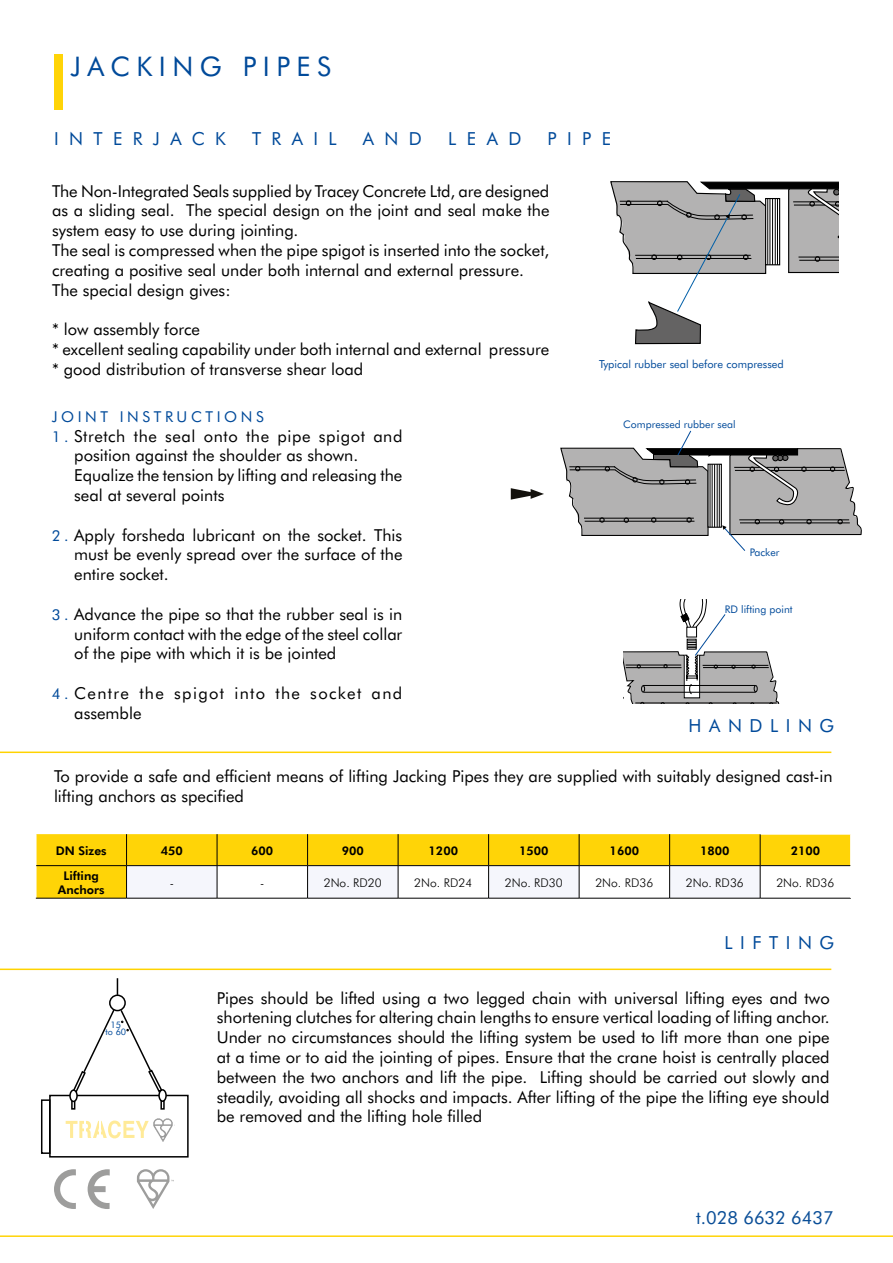
<style>
.page{position:relative;width:893px;height:1263px;background:#fff}
.page>*{position:absolute;margin:0;border:0;box-sizing:border-box;transform-origin:0 0}
.t1{font:27px "Futura BT";letter-spacing:.24em;color:#004a9a}
.t2{font:18px "Futura BT";letter-spacing:.58em;color:#004a9a}
.t3{font:18px "Futura BT";letter-spacing:.42em;color:#004a9a}
.t4{font:18px "Futura BT";color:#0a4e97}
.t5{font:16.5px/19.8px "Futura BT";color:#000}
.t6{font:16.5px/19.8px "Futura BT";letter-spacing:.08em;color:#000}
.t7{font:15px "Futura BT";letter-spacing:.24em;color:#004a9a}
.t8{font:800 12px/14.4px "Futura BT";color:#000;text-align:center}
.t9{font:300 12px "Futura BT";color:#000}
.t10{font:11.1px "Futura BT";color:#004a9a}
.t11{font:10.5px "Futura BT";color:#004a9a}
.t12{font:9px/7.5px "Futura BT";color:#004a9a;text-align:center}
.s1{font-size:15px;color:#004a9a}
</style>
<div class="page">
<div style="left:54px;top:54px;width:9px;height:55px;background:#ffd407"></div>
<svg style="left:610px;top:181px;width:229px;height:164px"></svg>
<hr style="left:0;top:751px;width:831px;height:2px;background:#ffd300">
<hr style="left:0;top:968px;width:831px;height:2px;background:#ffd300">
<hr style="left:635px;top:703px;width:142px;height:1px;background:#000">
<hr style="left:636px;top:705px;width:141px;height:1px;background:#000">
<svg style="left:510px;top:430px;width:352px;height:121px"></svg>
<div style="left:109px;top:994px;width:17px;height:17px;border:2px solid #000;border-radius:50%"></div>
<svg style="left:117px;top:978px;width:1px;height:17px"></svg>
<div style="left:71px;top:1100px;width:4px;height:10px;border:2px solid #000"></div>
<div style="left:160px;top:1100px;width:5px;height:10px;border:2px solid #000"></div>
<div style="left:49px;top:1095px;width:140px;height:62px;border:2px solid #000"></div>
<div style="left:41px;top:1099px;width:10px;height:55px;border:2px solid #000"></div>
<div style="left:70px;top:1090px;width:7px;height:11px;background:#fff;border-radius:50%"></div>
<div style="left:69px;top:1089px;width:9px;height:13px;border:2px solid #000;border-radius:50%"></div>
<div style="left:159px;top:1090px;width:7px;height:11px;background:#fff;border-radius:50%"></div>
<div style="left:158px;top:1089px;width:9px;height:13px;border:2px solid #000;border-radius:50%"></div>
<svg style="left:71px;top:1008px;width:93px;height:87px"></svg>
<svg style="left:66px;top:1120px;width:83px;height:18px"></svg>
<img style="left:153px;top:1118px;width:22px;height:24px">
<svg style="left:0;top:1235px;width:893px;height:2px;background:#ffde43"></svg>
<svg style="left:88px;top:1169px;width:22px;height:40px"></svg>
<svg style="left:54px;top:1169px;width:22px;height:40px"></svg>
<svg style="left:137px;top:1169px;width:37px;height:40px"></svg>
<svg style="left:37px;top:834px;width:813px;height:64px"></svg>
<hr style="left:126px;top:834px;width:1px;height:31px;background:#000">
<hr style="left:217px;top:834px;width:1px;height:31px;background:#000">
<hr style="left:307px;top:834px;width:1px;height:31px;background:#000">
<hr style="left:398px;top:834px;width:1px;height:31px;background:#000">
<hr style="left:488px;top:834px;width:1px;height:31px;background:#000">
<hr style="left:579px;top:834px;width:1px;height:31px;background:#000">
<hr style="left:669px;top:834px;width:1px;height:31px;background:#000">
<hr style="left:760px;top:834px;width:91px;height:1px;background:#fff">
<hr style="left:760px;top:834px;width:1px;height:31px;background:#000">
<hr style="left:36px;top:865px;width:90px;height:1px;background:#000">
<hr style="left:36px;top:898px;width:90px;height:1px;background:#000">
<hr style="left:126px;top:865px;width:91px;height:1px;background:#000">
<hr style="left:126px;top:866px;width:1px;height:32px;background:#000">
<hr style="left:217px;top:865px;width:91px;height:1px;background:#000">
<hr style="left:217px;top:866px;width:1px;height:32px;background:#000">
<hr style="left:308px;top:865px;width:90px;height:1px;background:#000">
<hr style="left:307px;top:866px;width:1px;height:32px;background:#000">
<hr style="left:398px;top:865px;width:91px;height:1px;background:#000">
<hr style="left:398px;top:866px;width:1px;height:32px;background:#000">
<hr style="left:489px;top:865px;width:90px;height:1px;background:#000">
<hr style="left:488px;top:866px;width:1px;height:32px;background:#000">
<hr style="left:579px;top:865px;width:91px;height:1px;background:#000">
<hr style="left:579px;top:866px;width:1px;height:32px;background:#000">
<hr style="left:670px;top:865px;width:90px;height:1px;background:#000">
<hr style="left:669px;top:866px;width:1px;height:32px;background:#000">
<hr style="left:760px;top:865px;width:90px;height:1px;background:#000">
<hr style="left:760px;top:866px;width:1px;height:32px;background:#000">
<hr style="left:126px;top:898px;width:91px;height:1px;background:#000">
<hr style="left:217px;top:898px;width:91px;height:1px;background:#000">
<hr style="left:308px;top:898px;width:90px;height:1px;background:#000">
<hr style="left:398px;top:898px;width:91px;height:1px;background:#000">
<hr style="left:489px;top:898px;width:90px;height:1px;background:#000">
<hr style="left:579px;top:898px;width:91px;height:1px;background:#000">
<hr style="left:670px;top:898px;width:90px;height:1px;background:#000">
<hr style="left:760px;top:898px;width:91px;height:1px;background:#000">
<svg style="left:623px;top:599px;width:156px;height:104px"></svg>
<h1 class="t1" style="left:71px;top:50px;width:262px">JACKING PIPES</h1>
<p class="t2" style="left:54px;top:128px;width:173px">INTERJACK</p>
<p class="t2" style="left:252px;top:128px;width:86px">TRAIL</p>
<p class="t2" style="left:363px;top:128px;width:61px">AND</p>
<p class="t2" style="left:448px;top:128px;width:75px">LEAD</p>
<p class="t2" style="left:548px;top:128px;width:65px">PIPE</p>
<p class="t5" style="left:52px;top:181px;width:499px">The Non-Integrated Seals supplied by Tracey Concrete Ltd, are designed as a sliding seal. The special design on the joint and seal make the system easy to use during jointing.<br>The seal is compressed when the pipe spigot is inserted into the socket, creating a positive seal under both internal and external pressure.<br>The special design gives:</p>
<p class="t5" style="left:52px;top:319px;width:499px">* low assembly force<br>* excellent sealing capability under both internal and external pressure * good distribution of transverse shear load</p>
<p class="t7" style="left:52px;top:407px;width:213px">JOINT INSTRUCTIONS</p>
<p class="t5" style="left:74px;top:426px;width:330px;text-indent:-22px"><span class="s1">1 .</span> Stretch the seal onto the pipe spigot and position against the shoulder as shown.<br>Equalize the tension by lifting and releasing the seal at several points</p>
<p class="t5" style="left:74px;top:525px;width:330px;text-align:justify;text-indent:-23px"><span class="s1">2 .</span> Apply forsheda lubricant on the socket. This must be evenly spread over the surface of the entire socket.</p>
<p class="t5" style="left:74px;top:604px;width:330px;text-align:justify;text-indent:-23px"><span class="s1">3 .</span> Advance the pipe so that the rubber seal is in uniform contact with the edge of the steel collar of the pipe with which it is be jointed</p>
<p class="t6" style="left:74px;top:683px;width:330px;text-indent:-22px"><span class="s1">4 .</span> Centre the spigot into the socket and assemble</p>
<p class="t10" style="left:599px;top:358px;width:186px">Typical rubber seal before compressed</p>
<p class="t11" style="left:623px;top:417px;width:114px">Compressed rubber seal</p>
<p class="t11" style="left:750px;top:546px;width:31px">Packer</p>
<p class="t11" style="left:725px;top:603px;width:69px">RD lifting point</p>
<p class="t3" style="left:689px;top:714px;width:147px">HANDLING</p>
<p class="t5" style="left:54px;top:766px;width:780px">To provide a safe and efficient means of lifting Jacking Pipes they are supplied with suitably designed cast-in lifting anchors as specified</p>
<p class="t8" style="left:56px;top:843px;width:52px">DN Sizes</p>
<p class="t8" style="left:161px;top:843px;width:24px">450</p>
<p class="t8" style="left:251px;top:843px;width:24px">600</p>
<p class="t8" style="left:342px;top:843px;width:24px">900</p>
<p class="t8" style="left:429px;top:843px;width:31px">1200</p>
<p class="t8" style="left:519px;top:843px;width:31px">1500</p>
<p class="t8" style="left:610px;top:843px;width:31px">1600</p>
<p class="t8" style="left:700px;top:843px;width:31px">1800</p>
<p class="t8" style="left:791px;top:843px;width:31px">2100</p>
<p class="t8" style="left:58px;top:868px;width:48px">Lifting<br>Anchors</p>
<p class="t9" style="left:170px;top:875px;width:6px">-</p>
<p class="t9" style="left:260px;top:875px;width:6px">-</p>
<p class="t9" style="left:324px;top:875px;width:59px">2No. RD20</p>
<p class="t9" style="left:414px;top:875px;width:59px">2No. RD24</p>
<p class="t9" style="left:505px;top:875px;width:59px">2No. RD30</p>
<p class="t9" style="left:595px;top:875px;width:59px">2No. RD36</p>
<p class="t9" style="left:686px;top:875px;width:59px">2No. RD36</p>
<p class="t9" style="left:776px;top:875px;width:59px">2No. RD36</p>
<p class="t12" style="left:106px;top:1020px;width:22px">15<br>to 60</p>
<p class="t3" style="left:724px;top:932px;width:111px">LIFTING</p>
<p class="t5" style="left:217px;top:988px;width:614px;text-align:justify">Pipes should be lifted using a two legged chain with universal lifting eyes and two shortening clutches for altering chain lengths to ensure vertical loading of lifting anchor.<br>Under no circumstances should the lifting system be used to lift more than one pipe at a time or to aid the jointing of pipes. Ensure that the crane hoist is centrally placed between the two anchors and lift the pipe. Lifting should be carried out slowly and steadily, avoiding all shocks and impacts. After lifting of the pipe the lifting eye should be removed and the lifting hole filled</p>
<p class="t4" style="left:696px;top:1207px;width:139px">t.028 6632 6437</p>
</div>
